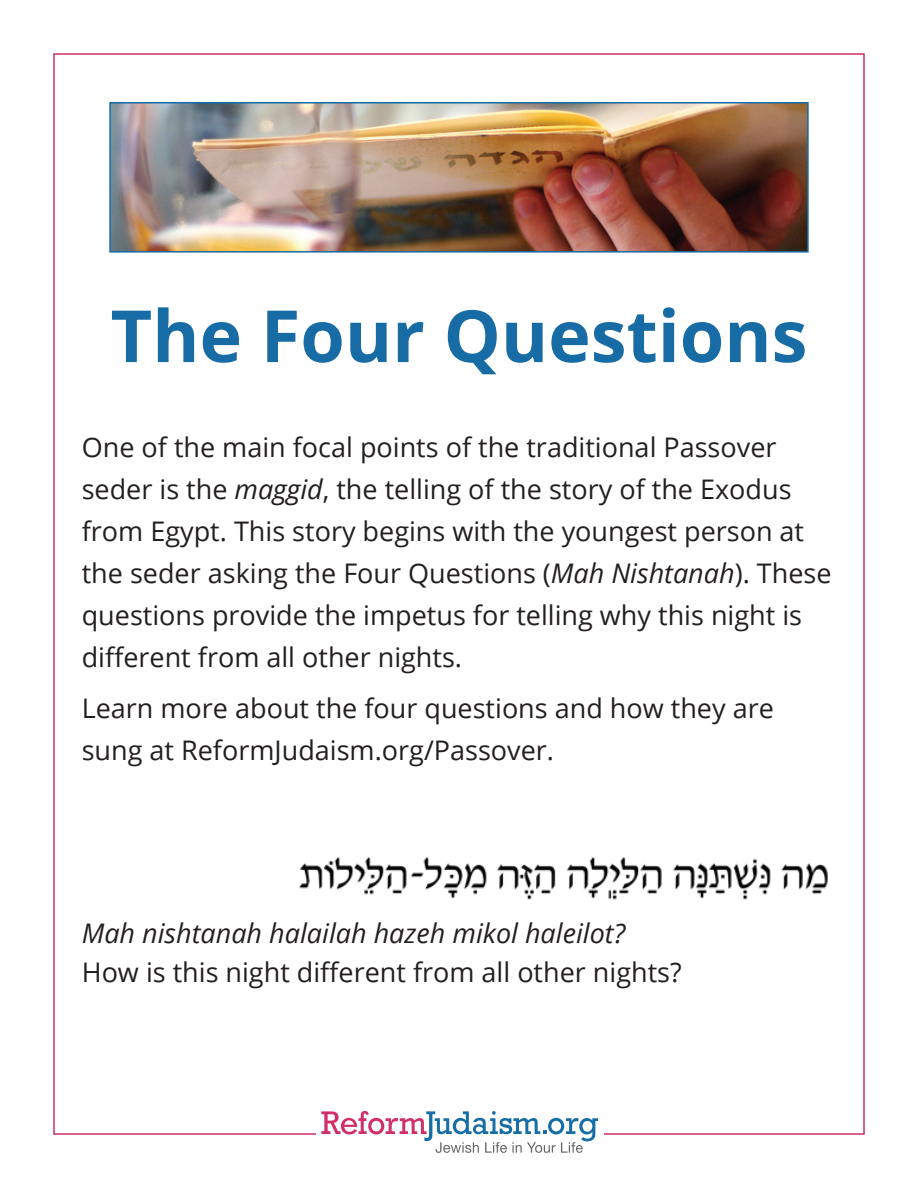
<style>
.page{position:relative;width:918px;height:1188px;background:#fff}
.page>*{position:absolute;margin:0;border:0;box-sizing:border-box;transform-origin:0 0}
.t1{font:700 72px "Open Sans";color:#176ca5}
.t2{font:27px/42px "Open Sans";color:#231f20}
.t3{font:italic 27px "Open Sans";color:#231f20}
.s1{font-style:italic}
</style>
<div class="page">
<img style="left:112px;top:105px;width:694px;height:145px">
<div style="left:109px;top:102px;width:700px;height:151px;border:2px solid #176ca5"></div>
<img style="left:299px;top:857px;width:529px;height:43px">
<svg style="left:321px;top:1111px;width:277px;height:42px"></svg>
<h1 class="t1" style="left:111px;top:285px;width:698px">The Four Questions</h1>
<p class="t2" style="left:82px;top:425px;width:751px">One of the main focal points of the traditional Passover seder is the <span class="s1">maggid</span>, the telling of the story of the Exodus from Egypt. This story begins with the youngest person at the seder asking the Four Questions (<span class="s1">Mah Nishtanah</span>). These questions provide the impetus for telling why this night is different from all other nights.</p>
<p class="t2" style="left:82px;top:686px;width:694px">Learn more about the four questions and how they are sung at ReformJudaism.org/Passover.</p>
<p class="t3" style="left:82px;top:914px;width:545px">Mah nishtanah halailah hazeh mikol haleilot?</p>
<p class="t2" style="left:82px;top:950px;width:601px">How is this night different from all other nights?</p>
</div>
